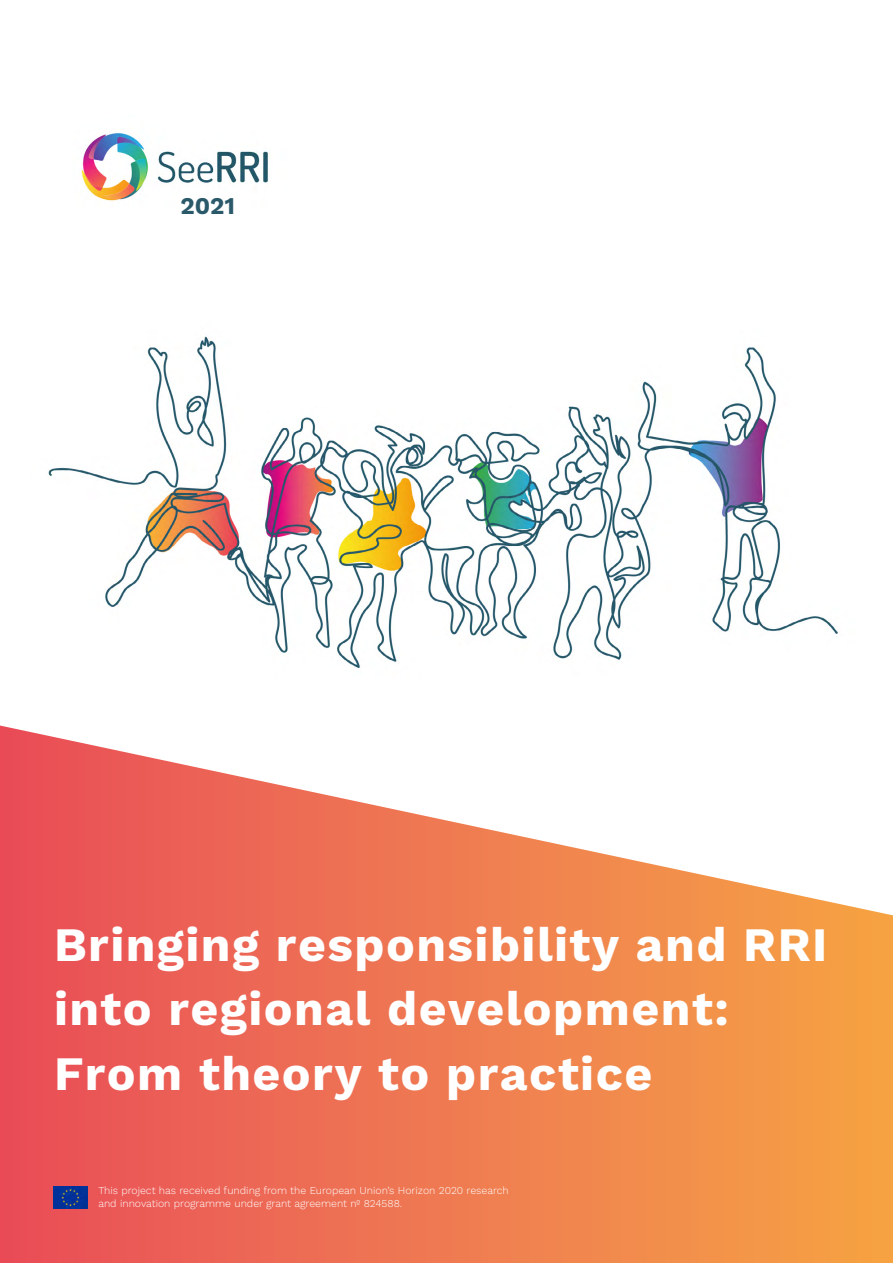
<style>
.page{position:relative;width:893px;height:1263px;background:#fff}
.page>*{position:absolute;margin:0;border:0;box-sizing:border-box;transform-origin:0 0}
.t1{font:700 48px/64.5px "Work Sans";letter-spacing:.03em;color:#fff}
.t2{font:700 24px "Work Sans";color:#2a596a}
.t3{font:300 10.5px/12.6px "Work Sans";color:#fff}
</style>
<div class="page">
<div style="left:0;top:669px;width:893px;height:594px;background:linear-gradient(to right,#e94e5a,#f6a446)"></div>
<svg style="left:0;top:669px;width:893px;height:253px"></svg>
<img style="left:28px;top:336px;width:836px;height:341px">
<img style="left:81px;top:133px;width:187px;height:68px">
<img style="left:53px;top:1186px;width:34px;height:23px">
<h2 class="t2" style="left:180px;top:192px;width:56px">2021</h2>
<h1 class="t1" style="left:54px;top:914px;width:775px">Bringing responsibility and RRI into regional development:<br>From theory to practice</h1>
<p class="t3" style="left:98px;top:1185px;width:412px">This project has received funding from the European Union’s Horizon 2020 research and innovation programme under grant agreement nº 824588.</p>
</div>
